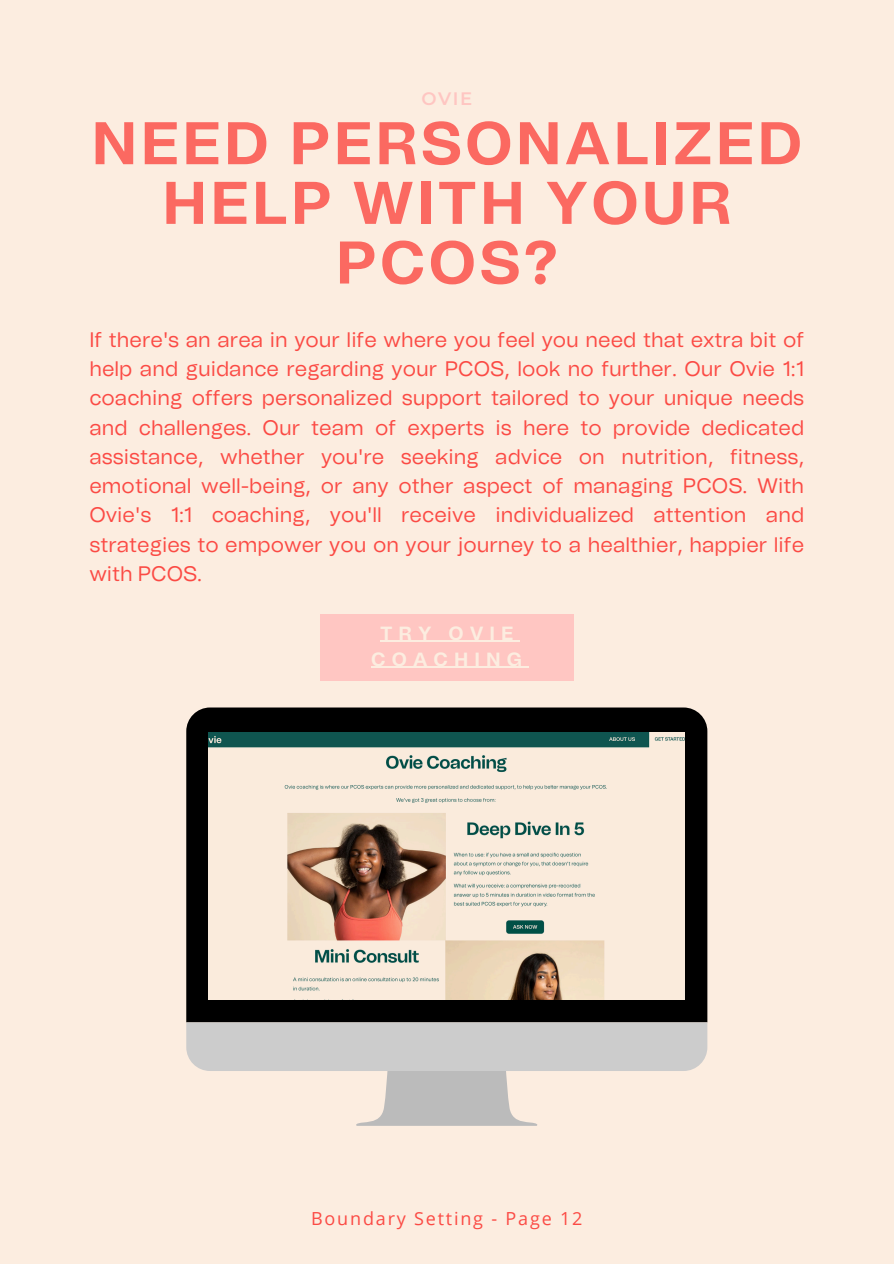
<style>
.page{position:relative;width:894px;height:1264px;background:#fff}
.page>*{position:absolute;margin:0;border:0;box-sizing:border-box;transform-origin:0 0}
.t1{font:700 60px/59.7px "Tomato Grotesk";letter-spacing:.05em;color:#fb4a44;text-align:center}
.t2{font:21px/29.2px "Tomato Grotesk";color:#fb4a44;text-align:justify}
.t3{font:700 19.05px/25.8px "Tomato Grotesk";letter-spacing:.315em;color:#fcede0;text-align:center}
.t4{font:18px "Open Sans";letter-spacing:.1em;color:#fb4a44}
.t5{font:600 18px "Montserrat";color:#ffc6c2}
</style>
<div class="page">
<div style="left:0;top:0;width:893px;height:1263px;background:#fcede0"></div>
<div style="left:186px;top:707px;width:521px;height:315px;background:#000"></div>
<svg style="left:186px;top:1022px;width:521px;height:103px"></svg>
<img style="left:208px;top:732px;width:476px;height:267px">
<div style="left:320px;top:614px;width:253px;height:67px;background:#ffc6c2"></div>
<hr style="left:380px;top:641px;width:139px;height:1px;background:#fcede0">
<hr style="left:371px;top:666px;width:157px;height:2px;background:#fcede0">
<h2 class="t5" style="left:421px;top:87px;width:52px">OVIE</h2>
<h1 class="t1" style="left:91px;top:116px;width:712px">NEED PERSONALIZED<br>HELP WITH YOUR<br>PCOS?</h1>
<h3 class="t2" style="left:89px;top:326px;width:716px">If there's an area in your life where you feel you need that extra bit of help and guidance regarding your PCOS, look no further. Our Ovie 1:1 coaching offers personalized support tailored to your unique needs and challenges. Our team of experts is here to provide dedicated assistance, whether you're seeking advice on nutrition, fitness, emotional well-being, or any other aspect of managing PCOS. With Ovie's 1:1 coaching, you'll receive individualized attention and strategies to empower you on your journey to a healthier, happier life with PCOS.</h3>
<h1 class="t3" style="left:371px;top:621px;width:152px">TRY OVIE<br>COACHING</h1>
<p class="t4" style="left:311px;top:1206px;width:273px">Boundary Setting - Page 12</p>
</div>
